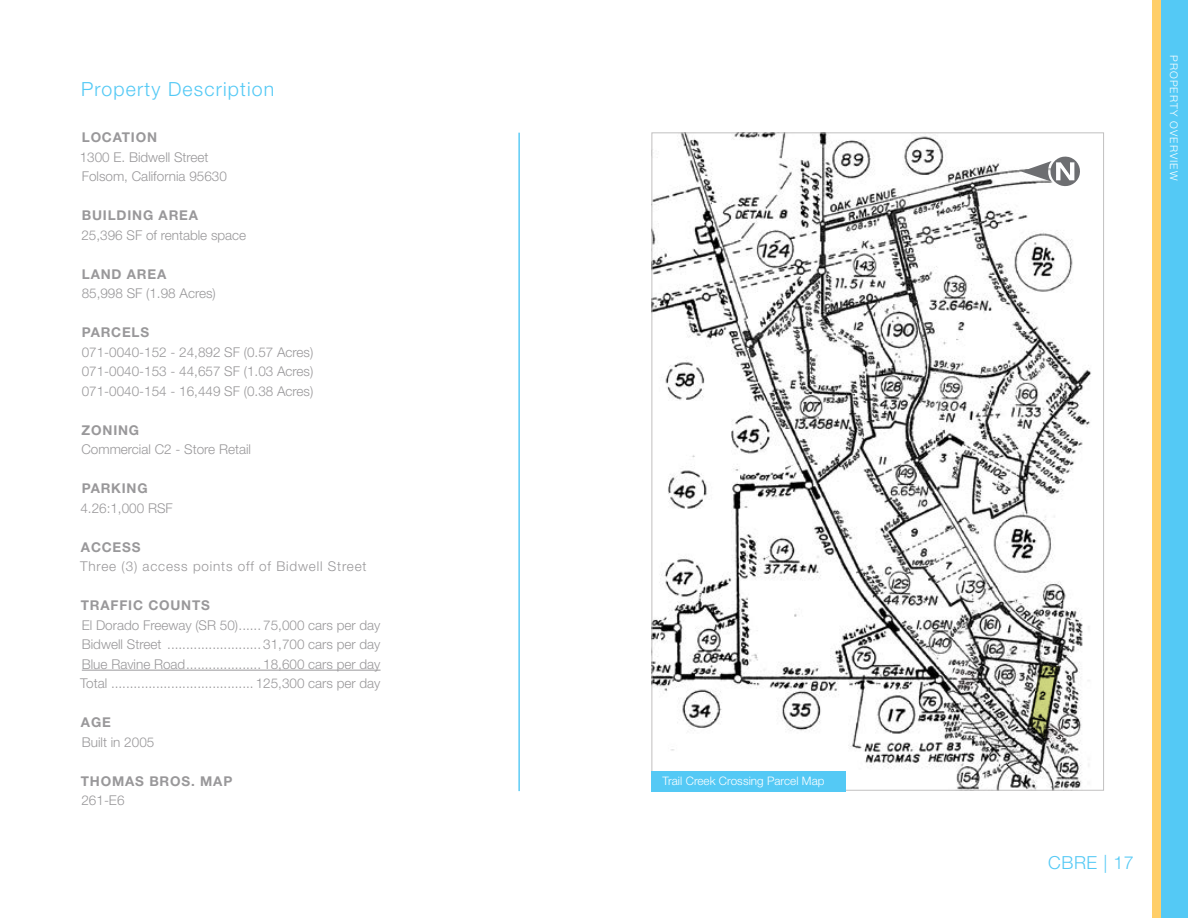
<style>
.page{position:relative;width:1188px;height:918px;background:#fff}
.page>*{position:absolute;margin:0;border:0;box-sizing:border-box;transform-origin:0 0}
.t1{font:300 19.5px "Helvetica Neue LT Std";letter-spacing:.06em;color:#54c9f5}
.t2{font:300 18px "Helvetica Neue LT Std";letter-spacing:.03em;color:#54c9f5}
.t3{font:300 13.5px/19.5px "Helvetica Neue LT Std";color:#99989a;text-align:justify}
.t4{font:700 13.5px "Helvetica Neue LT Std";letter-spacing:.06em;color:#99989a}
.t5{font:300 13.5px "Helvetica Neue LT Std";letter-spacing:.06em;color:#99989a}
.t6{font:300 11.7px "Helvetica Neue LT Std";letter-spacing:.005em;color:#fff}
.t7{font:300 10.5px "Helvetica Neue LT Std";letter-spacing:.1em;color:#fff}
</style>
<div class="page">
<hr style="left:82px;top:670px;width:299px;height:1px;background:#99989a">
<img style="left:654px;top:135px;width:437px;height:653px">
<div style="left:651px;top:771px;width:195px;height:20px;background:#54c9f5"></div>
<svg style="left:1029px;top:665px;width:30px;height:75px;background:#888a6d"></svg>
<hr style="left:518px;top:133px;width:2px;height:658px;background:#54c9f5">
<div style="left:1014px;top:148px;width:75px;height:47px;background:#fff"></div>
<svg style="left:1021px;top:156px;width:59px;height:31px"></svg>
<div style="left:1152px;top:0;width:36px;height:918px;background:#ffce69"></div>
<div style="left:1161px;top:0;width:27px;height:918px;background:#54c9f5"></div>
<h1 class="t1" style="left:81px;top:77px;width:195px">Property Description</h1>
<p class="t4" style="left:82px;top:129px;width:77px">LOCATION</p>
<p class="t3" style="left:80px;top:147px;width:149px">1300 E. Bidwell Street<br>Folsom, California 95630</p>
<p class="t4" style="left:82px;top:207px;width:118px">BUILDING AREA</p>
<p class="t3" style="left:81px;top:225px;width:166px">25,396 SF of rentable space</p>
<p class="t4" style="left:82px;top:266px;width:86px">LAND AREA</p>
<p class="t3" style="left:82px;top:283px;width:136px">85,998 SF (1.98 Acres)</p>
<p class="t4" style="left:82px;top:324px;width:69px">PARCELS</p>
<p class="t3" style="left:82px;top:342px;width:233px">071-0040-152 - 24,892 SF (0.57 Acres)<br>071-0040-153 - 44,657 SF (1.03 Acres)<br>071-0040-154 - 16,449 SF (0.38 Acres)</p>
<p class="t4" style="left:82px;top:422px;width:59px">ZONING</p>
<p class="t3" style="left:81px;top:439px;width:171px">Commercial C2 - Store Retail</p>
<p class="t4" style="left:82px;top:480px;width:67px">PARKING</p>
<p class="t3" style="left:80px;top:498px;width:94px">4.26:1,000 RSF</p>
<p class="t4" style="left:81px;top:539px;width:61px">ACCESS</p>
<p class="t5" style="left:80px;top:558px;width:288px">Three (3) access points off of Bidwell Street</p>
<p class="t4" style="left:81px;top:597px;width:131px">TRAFFIC COUNTS</p>
<p class="t3" style="left:80px;top:615px;width:302px">El Dorado Freeway (SR 50)...... 75,000 cars per day Bidwell Street ......................... 31,700 cars per day Blue Ravine Road.................... 18,600 cars per day Total ...................................... 125,300 cars per day</p>
<p class="t4" style="left:81px;top:714px;width:31px">AGE</p>
<p class="t3" style="left:82px;top:732px;width:74px">Built in 2005</p>
<p class="t4" style="left:81px;top:773px;width:153px">THOMAS BROS. MAP</p>
<p class="t3" style="left:81px;top:790px;width:45px">261-E6</p>
<p class="t7" style="left:1180px;top:55px;width:126px;rotate:90deg">Property Overview</p>
<p class="t6" style="left:663px;top:774px;width:163px">Trail Creek Crossing Parcel Map</p>
<h2 class="t2" style="left:1048px;top:852px;width:87px">CBRE | 17</h2>
</div>
